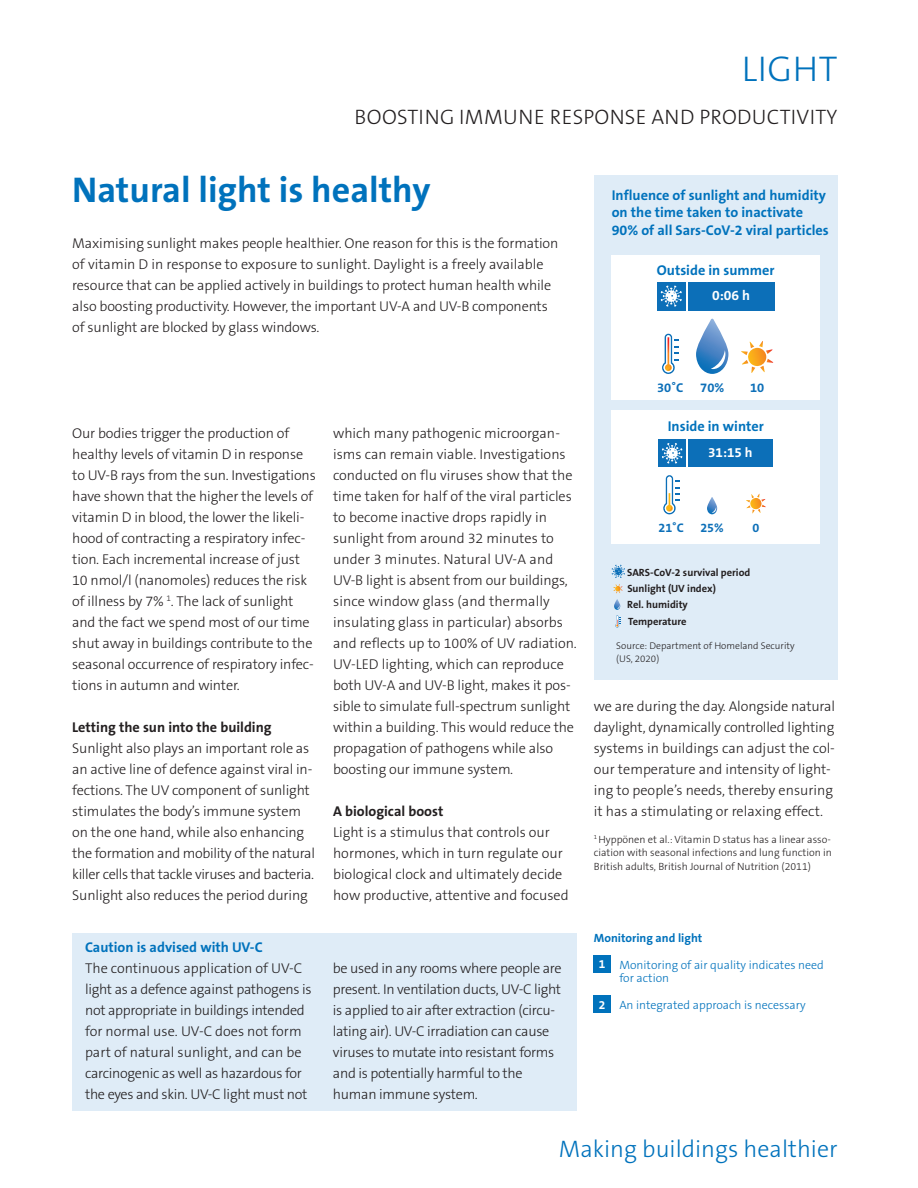
<style>
.page{position:relative;width:918px;height:1188px;background:#fff}
.page>*{position:absolute;margin:0;border:0;box-sizing:border-box;transform-origin:0 0}
.HL_bold_TheSansB_W7{font:700 36px "The Sans B W7";color:#0072bc}
.HL_groß_TheSansB_W3{font:300 36px "The Sans B W3";letter-spacing:.015em;color:#0072bc}
.FL_TheSansB_W3-light{font:300 24px "The Sans B W3";color:#0072bc}
.HL_klein_TheSansB_W3{font:300 21px "The Sans B W3";letter-spacing:.015em;color:#231f20}
.FL_TheSansB_W3-light-2{font:300 14.25px/21px "The Sans B W3";letter-spacing:-.01em;color:#231f20}
.FL_TheSansB_W3-light-3{font:700 14.25px/17.1px "The Sans B W7";color:#0072bc}
.FL_TheSansB_W3-light-4{font:700 14.25px "The Sans B W7";color:#231f20}
.t1{font:700 13.95px "The Sans B W7";color:#fff}
.t2{font:700 13.5px "The Sans B W7";color:#fff}
.t3{font:700 12.9px "The Sans B W7";color:#0c6fb8}
.t4{font:700 12.6px "The Sans B W7";color:#0c6fb8}
.Bildunterschrift{font:300 12px/13.5px "The Sans B W3";color:#0072bc}
.Bildunterschrift-2{font:700 12px "The Sans B W7";color:#0072bc}
.FL_TheSansB_W3-light-5{font:700 12px "The Sans B W7";color:#fff}
.Bildunterschrift-3{font:300 10.5px/13.5px "The Sans B W3";color:#231f20;text-align:justify}
.Bildunterschrift-4{font:700 10.5px "The Sans B W7";color:#231f20}
.Bildunterschrift-5{font:300 9.75px/13.5px "The Sans B W3";color:#231f20}
</style>
<div class="page">
<div style="left:594px;top:955px;width:17px;height:17px;background:#0072bc"></div>
<div style="left:594px;top:996px;width:17px;height:17px;background:#0072bc"></div>
<div style="left:594px;top:175px;width:244px;height:504px;background:#dfecf7"></div>
<div style="left:72px;top:933px;width:505px;height:178px;background:#dfecf7"></div>
<svg style="left:612px;top:565px;width:13px;height:13px"></svg>
<svg style="left:613px;top:584px;width:10px;height:44px"></svg>
<div style="left:612px;top:255px;width:208px;height:145px;background:#fff"></div>
<div style="left:688px;top:282px;width:86px;height:28px;background:#0c6fb8"></div>
<div style="left:657px;top:282px;width:28px;height:28px;background:#0c6fb8"></div>
<svg style="left:661px;top:285px;width:21px;height:22px"></svg>
<svg style="left:696px;top:319px;width:32px;height:55px"></svg>
<svg style="left:741px;top:341px;width:32px;height:32px"></svg>
<svg style="left:662px;top:333px;width:17px;height:41px"></svg>
<div style="left:612px;top:410px;width:208px;height:134px;background:#fff"></div>
<div style="left:688px;top:440px;width:85px;height:27px;background:#0c6fb8"></div>
<div style="left:658px;top:440px;width:28px;height:27px;background:#0c6fb8"></div>
<svg style="left:662px;top:443px;width:20px;height:21px"></svg>
<svg style="left:663px;top:475px;width:16px;height:40px"></svg>
<svg style="left:707px;top:497px;width:10px;height:17px"></svg>
<svg style="left:746px;top:494px;width:20px;height:19px"></svg>
<p class="HL_groß_TheSansB_W3" style="left:742px;top:45px;width:97px">LIGHT</p>
<p class="HL_klein_TheSansB_W3" style="left:355px;top:103px;width:484px">BOOSTING IMMUNE RESPONSE AND PRODUCTIVITY</p>
<p class="HL_bold_TheSansB_W7" style="left:72px;top:167px;width:360px">Natural light is healthy</p>
<p class="FL_TheSansB_W3-light-2" style="left:72px;top:233px;width:488px">Maximising sunlight makes people healthier. One reason for this is the formation of vitamin D in response to exposure to sunlight. Daylight is a freely available resource that can be applied actively in buildings to protect human health while also boosting productivity. However, the important UV-A and UV-B components of sunlight are blocked by glass windows.</p>
<p class="FL_TheSansB_W3-light-2" style="left:72px;top:423px;width:245px">Our bodies trigger the production of healthy levels of vitamin D in response to UV-B rays from the sun. Investigations have shown that the higher the levels of vitamin D in blood, the lower the likeli&shy;hood of contracting a respiratory infec&shy;tion. Each incremental increase of just 10 nmol/l (nanomoles) reduces the risk of illness by 7% <sup>1</sup>. The lack of sunlight and the fact we spend most of our time shut away in buildings contribute to the seasonal occurrence of respiratory infec&shy;tions in autumn and winter.</p>
<p class="FL_TheSansB_W3-light-4" style="left:72px;top:718px;width:201px">Letting the sun into the building</p>
<p class="FL_TheSansB_W3-light-2" style="left:72px;top:738px;width:244px">Sunlight also plays an important role as an active line of defence against viral in&shy;fections. The UV component of sunlight stimulates the body’s immune system on the one hand, while also enhancing the formation and mobility of the natural killer cells that tackle viruses and bacteria.<br>Sunlight also reduces the period during</p>
<p class="FL_TheSansB_W3-light-2" style="left:333px;top:423px;width:245px">which many pathogenic microorgan&shy;isms can remain viable. Investigations conducted on flu viruses show that the time taken for half of the viral particles to become inactive drops rapidly in sunlight from around 32 minutes to under 3 minutes. Natural UV-A and UV-B light is absent from our buildings, since window glass (and thermally insulating glass in particular) absorbs and reflects up to 100% of UV radiation.<br>UV-LED lighting, which can reproduce both UV-A and UV-B light, makes it pos&shy;sible to simulate full-spectrum sunlight within a building. This would reduce the propagation of pathogens while also boosting our immune system.</p>
<p class="FL_TheSansB_W3-light-4" style="left:333px;top:802px;width:112px">A biological boost</p>
<p class="FL_TheSansB_W3-light-2" style="left:333px;top:822px;width:237px">Light is a stimulus that controls our hormones, which in turn regulate our biological clock and ultimately decide how productive, attentive and focused</p>
<p class="FL_TheSansB_W3-light-3" style="left:85px;top:938px;width:179px">Caution is advised with UV-C</p>
<p class="FL_TheSansB_W3-light-2" style="left:85px;top:957px;width:228px">The continuous application of UV-C light as a defence against pathogens is not appropriate in buildings intended for normal use. UV-C does not form part of natural sunlight, and can be carcinogenic as well as hazardous for the eyes and skin. UV-C light must not</p>
<p class="FL_TheSansB_W3-light-2" style="left:333px;top:957px;width:230px">be used in any rooms where people are present. In ventilation ducts, UV-C light is applied to air after extraction (circu&shy;lating air). UV-C irradiation can cause viruses to mutate into resistant forms and is potentially harmful to the human immune system.</p>
<p class="FL_TheSansB_W3-light-3" style="left:612px;top:187px;width:219px">Influence of sunlight and humidity on the time taken to inactivate<br>90% of all Sars-CoV-2 viral particles</p>
<p class="FL_TheSansB_W3-light-3" style="left:657px;top:262px;width:119px">Outside in summer</p>
<p class="t1" style="left:712px;top:286px;width:39px">0:06 h</p>
<p class="t3" style="left:657px;top:379px;width:28px">30˚C</p>
<p class="t3" style="left:700px;top:379px;width:25px">70%</p>
<p class="t3" style="left:750px;top:379px;width:16px">10</p>
<p class="FL_TheSansB_W3-light-3" style="left:668px;top:418px;width:98px">Inside in winter</p>
<p class="t2" style="left:708px;top:444px;width:46px">31:15 h</p>
<p class="t4" style="left:658px;top:519px;width:27px">21˚C</p>
<p class="t4" style="left:700px;top:519px;width:25px">25%</p>
<p class="t4" style="left:752px;top:519px;width:8px">0</p>
<p class="Bildunterschrift-4" style="left:627px;top:565px;width:125px">SARS-CoV-2 survival period</p>
<p class="Bildunterschrift-4" style="left:628px;top:614px;width:60px">Temperature</p>
<p class="Bildunterschrift-4" style="left:627px;top:582px;width:90px">Sunlight (UV index)</p>
<p class="Bildunterschrift-4" style="left:627px;top:598px;width:62px">Rel. humidity</p>
<p class="Bildunterschrift-5" style="left:616px;top:639px;width:180px">Source: Department of Homeland Security (US, 2020)</p>
<p class="FL_TheSansB_W3-light-2" style="left:594px;top:696px;width:243px">we are during the day. Alongside natural</p>
<p class="FL_TheSansB_W3-light-2" style="left:594px;top:717px;width:243px">daylight, dynamically controlled lighting systems in buildings can adjust the col&shy;our temperature and intensity of light&shy;ing to people’s needs, thereby ensuring it has a stimulating or relaxing effect.</p>
<p class="Bildunterschrift-3" style="left:594px;top:833px;width:240px"><sup>1</sup> Hyppönen et al.: Vitamin D status has a linear asso&shy;ciation with seasonal infections and lung function in British adults, British Journal of Nutrition (2011)</p>
<p class="Bildunterschrift-2" style="left:594px;top:930px;width:110px">Monitoring and light</p>
<p class="FL_TheSansB_W3-light-5" style="left:599px;top:957px;width:8px">1</p>
<p class="Bildunterschrift" style="left:619px;top:958px;width:206px">Monitoring of air quality indicates need for action</p>
<p class="FL_TheSansB_W3-light-5" style="left:599px;top:997px;width:8px">2</p>
<p class="Bildunterschrift" style="left:619px;top:998px;width:188px">An integrated approach is necessary</p>
<p class="FL_TheSansB_W3-light" style="left:559px;top:1134px;width:280px">Making buildings healthier</p>
</div>
